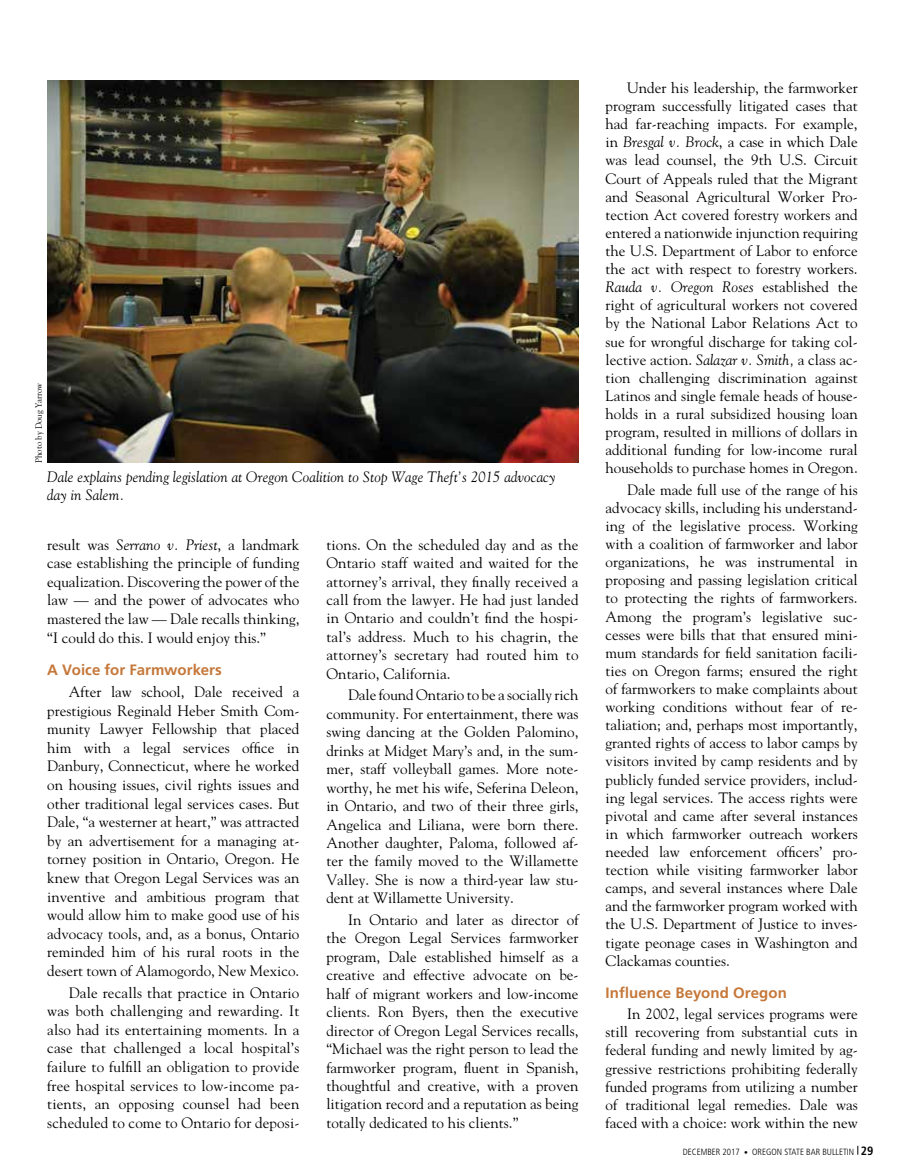
<style>
.page{position:relative;width:905px;height:1175px;background:#fff}
.page>*{position:absolute;margin:0;border:0;box-sizing:border-box;transform-origin:0 0}
.t1{font:15px/18.1px "Goudy";color:#000;text-align:justify}
.t2{font:italic 15px/18px "Goudy";letter-spacing:.01em;color:#000}
.t3{font:700 15px "Frutiger LT Std";letter-spacing:.005em;color:#c57739}
.t4{font:300 condensed 9px "Frutiger LT Std";color:#000}
.t5{font:9px "Goudy";color:#000}
.s1{font-style:italic}
.s2{font-size:7.5px}
.s3{font-weight:700;font-size:12px}
</style>
<div class="page">
<img style="left:47px;top:81px;width:531px;height:381px">
<p class="t5" style="left:33px;top:463px;width:82px;rotate:-90deg">Photo by Doug Yarrow</p>
<p class="t2" style="left:47px;top:467px;width:509px">Dale explains pending legislation at Oregon Coalition to Stop Wage Theft’s 2015 advocacy day in Salem.</p>
<p class="t1" style="left:47px;top:534px;width:254px;line-height:18.6px">result was <span class="s1">Serrano v. Priest</span>, a landmark case establishing the principle of funding equalization. Discovering the power of the law — and the power of advocates who mastered the law — Dale recalls thinking, “I could do this. I would enjoy this.”</p>
<p class="t3" style="left:47px;top:661px;width:176px">A Voice for Farmworkers</p>
<p class="t1" style="left:47px;top:682px;width:254px;line-height:18.6px;text-indent:22px">After law school, Dale received a prestigious Reginald Heber Smith Com&shy;munity Lawyer Fellowship that placed him with a legal services office in Danbury, Connecticut, where he worked on housing issues, civil rights issues and other traditional legal services cases. But Dale, “a westerner at heart,” was attracted by an advertisement for a managing at&shy;torney position in Ontario, Oregon. He knew that Oregon Legal Services was an inventive and ambitious program that would allow him to make good use of his advocacy tools, and, as a bonus, Ontario reminded him of his rural roots in the desert town of Alamogordo, New Mexico.</p>
<p class="t1" style="left:47px;top:982px;width:254px;line-height:18.6px;text-indent:22px">Dale recalls that practice in Ontario was both challenging and rewarding. It also had its entertaining moments. In a case that challenged a local hospital’s failure to fulfill an obligation to provide free hospital services to low-income pa&shy;tients, an opposing counsel had been scheduled to come to Ontario for deposi-</p>
<p class="t1" style="left:326px;top:535px;width:254px">tions. On the scheduled day and as the Ontario staff waited and waited for the attorney’s arrival, they finally received a call from the lawyer. He had just landed in Ontario and couldn’t find the hospi&shy;tal’s address. Much to his chagrin, the attorney’s secretary had routed him to Ontario, California.</p>
<p class="t1" style="left:326px;top:685px;width:254px;text-indent:22px">Dale found Ontario to be a socially rich community. For entertainment, there was swing dancing at the Golden Palomino, drinks at Midget Mary’s and, in the sum&shy;mer, staff volleyball games. More note&shy;worthy, he met his wife, Seferina Deleon, in Ontario, and two of their three girls, Angelica and Liliana, were born there.<br>Another daughter, Paloma, followed af&shy;ter the family moved to the Willamette Valley. She is now a third-year law stu&shy;dent at Willamette University.</p>
<p class="t1" style="left:326px;top:910px;width:254px;text-indent:22px">In Ontario and later as director of the Oregon Legal Services farmworker program, Dale established himself as a creative and effective advocate on be&shy;half of migrant workers and low-income clients. Ron Byers, then the executive director of Oregon Legal Services recalls, “Michael was the right person to lead the farmworker program, fluent in Spanish, thoughtful and creative, with a proven litigation record and a reputation as being totally dedicated to his clients.”</p>
<p class="t1" style="left:605px;top:78px;width:254px;text-indent:22px">Under his leadership, the farmworker program successfully litigated cases that had far-reaching impacts. For example, in <span class="s1">Bresgal v. Brock</span>, a case in which Dale was lead counsel, the 9th U.S. Circuit Court of Appeals ruled that the Migrant and Seasonal Agricultural Worker Pro&shy;tection Act covered forestry workers and entered a nationwide injunction requiring the U.S. Department of Labor to enforce the act with respect to forestry workers.<br><span class="s1">Rauda v. Oregon Roses</span> established the right of agricultural workers not covered by the National Labor Relations Act to sue for wrongful discharge for taking col&shy;lective action. <span class="s1">Salazar v. Smith,</span> a class ac&shy;tion challenging discrimination against Latinos and single female heads of house&shy;holds in a rural subsidized housing loan program, resulted in millions of dollars in additional funding for low-income rural households to purchase homes in Oregon.</p>
<p class="t1" style="left:605px;top:480px;width:254px;text-indent:22px">Dale made full use of the range of his advocacy skills, including his understand&shy;ing of the legislative process. Working with a coalition of farmworker and labor organizations, he was instrumental in proposing and passing legislation critical to protecting the rights of farmworkers.<br>Among the program’s legislative suc&shy;cesses were bills that that ensured mini&shy;mum standards for field sanitation facili&shy;ties on Oregon farms; ensured the right of farmworkers to make complaints about working conditions without fear of re&shy;taliation; and, perhaps most importantly, granted rights of access to labor camps by visitors invited by camp residents and by publicly funded service providers, includ&shy;ing legal services. The access rights were pivotal and came after several instances in which farmworker outreach workers needed law enforcement officers’ pro&shy;tection while visiting farmworker labor camps, and several instances where Dale and the farmworker program worked with the U.S. Department of Justice to inves&shy;tigate peonage cases in Washington and Clackamas counties.</p>
<p class="t3" style="left:605px;top:983px;width:183px">Influence Beyond Oregon</p>
<p class="t1" style="left:605px;top:1004px;width:254px;text-indent:22px">In 2002, legal services programs were still recovering from substantial cuts in federal funding and newly limited by ag&shy;gressive restrictions prohibiting federally funded programs from utilizing a number of traditional legal remedies. Dale was faced with a choice: work within the new</p>
<p class="t4" style="left:683px;top:1146px;width:192px">DECEMBER 2017 <span class="s2">•</span> OREGON STATE BAR BULLETIN <span class="s3">29</span></p>
</div>
